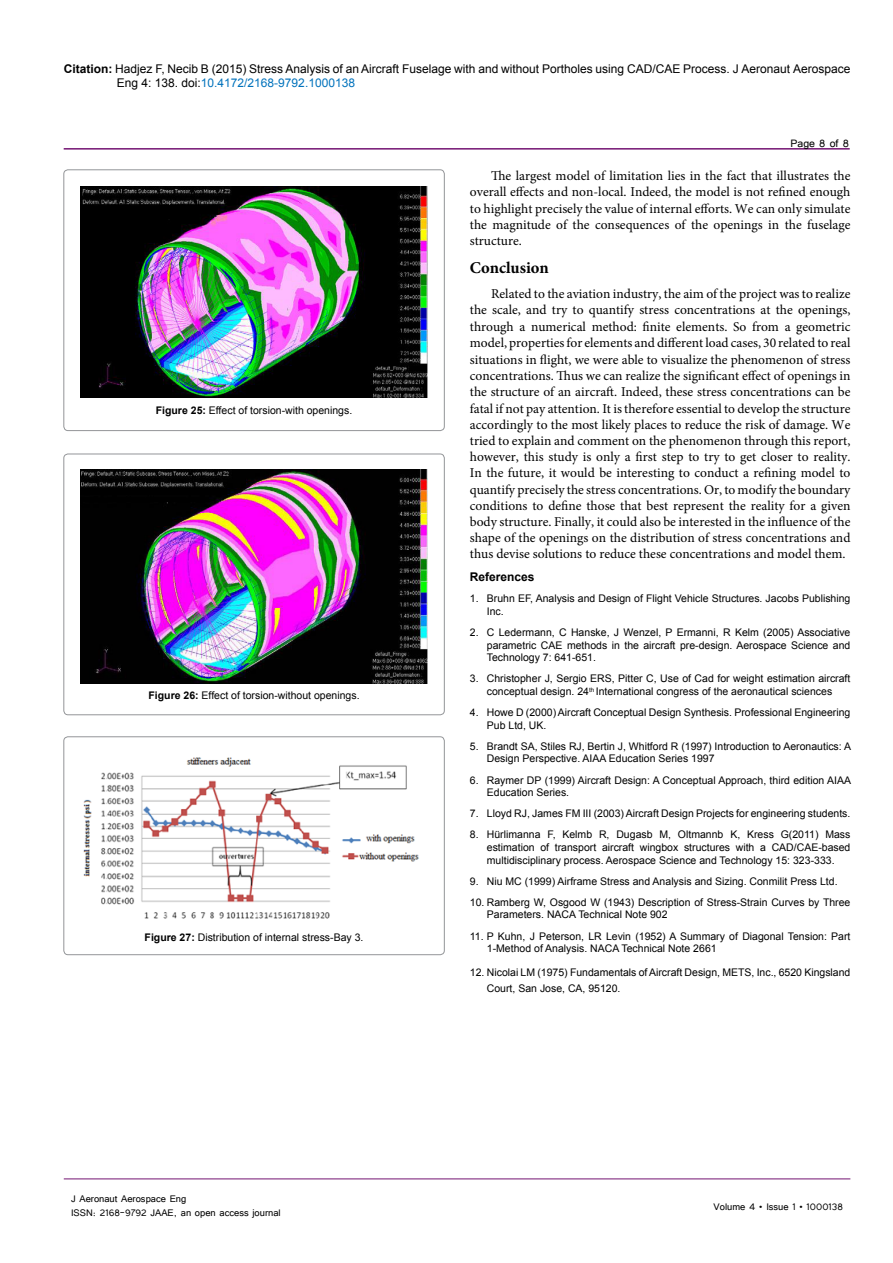
<style>
.page{position:relative;width:893px;height:1263px;background:#fff}
.page>*{position:absolute;margin:0;border:0;box-sizing:border-box;transform-origin:0 0}
.t1{font:700 16.5px "Minion Pro";color:#000}
.t2{font:13.5px/16.2px "Minion Pro";color:#000;text-align:justify}
.t3{font:13.5px "Tunga";color:#000}
.t4{font:12px/14.4px "Arial";color:#000}
.t5{font:12px/14.4px "Tunga";color:#000}
.t6{font:700 12px "Arial";color:#000}
.t7{font:10.5px/12.6px "Arial";color:#000}
.s1{font-weight:700}
.s2{color:#0072bc}
</style>
<div class="page">
<hr style="left:64px;top:148px;width:786px;height:2px;background:#741472">
<hr style="left:64px;top:1179px;width:786px;height:1px;background:#741472">
<div style="left:64px;top:170px;width:380px;height:261px;border:1px solid #939598;border-radius:4px"></div>
<img style="left:81px;top:187px;width:346px;height:211px">
<div style="left:64px;top:454px;width:380px;height:261px;border:1px solid #939598;border-radius:4px"></div>
<img style="left:81px;top:469px;width:346px;height:214px">
<div style="left:64px;top:737px;width:380px;height:218px;border:1px solid #939598;border-radius:4px"></div>
<img style="left:83px;top:757px;width:336px;height:162px">
<p class="t4" style="left:117px;top:61px;width:735px;text-indent:-53px"><span class="s1">Citation:</span> Hadjez F, Necib B (2015) Stress Analysis of an Aircraft Fuselage with and without Portholes using CAD/CAE Process. J Aeronaut Aerospace<br>Eng 4: 138. doi:<span class="s2">10.4172/2168-9792.1000138</span></p>
<p class="t7" style="left:156px;top:404px;width:198px"><span class="s1">Figure 25:</span> Effect of torsion-with openings.</p>
<p class="t7" style="left:149px;top:689px;width:213px"><span class="s1">Figure 26:</span> Effect of torsion-without openings.</p>
<p class="t7" style="left:145px;top:931px;width:220px"><span class="s1">Figure 27:</span> Distribution of internal stress-Bay 3.</p>
<p class="t5" style="left:71px;top:1190px;width:211px">J Aeronaut Aerospace Eng<br>ISSN: 2168-9792 JAAE, an open access journal</p>
<p class="t3" style="left:790px;top:135px;width:60px">Page 8 of 8</p>
<p class="t2" style="left:470px;top:167px;width:382px;text-indent:21px">The largest model of limitation lies in the fact that illustrates the overall effects and non-local. Indeed, the model is not refined enough to highlight precisely the value of internal efforts. We can only simulate the magnitude of the consequences of the openings in the fuselage structure.</p>
<h1 class="t1" style="left:470px;top:256px;width:81px">Conclusion</h1>
<p class="t2" style="left:470px;top:286px;width:382px;text-indent:21px">Related to the aviation industry, the aim of the project was to realize the scale, and try to quantify stress concentrations at the openings, through a numerical method: finite elements. So from a geometric model, properties for elements and different load cases, 30 related to real situations in flight, we were able to visualize the phenomenon of stress concentrations. Thus we can realize the significant effect of openings in the structure of an aircraft. Indeed, these stress concentrations can be fatal if not pay attention. It is therefore essential to develop the structure accordingly to the most likely places to reduce the risk of damage. We tried to explain and comment on the phenomenon through this report, however, this study is only a first step to try to get closer to reality.<br>In the future, it would be interesting to conduct a refining model to quantify precisely the stress concentrations. Or, to modify the boundary conditions to define those that best represent the reality for a given body structure. Finally, it could also be interested in the influence of the shape of the openings on the distribution of stress concentrations and thus devise solutions to reduce these concentrations and model them.</p>
<p class="t6" style="left:470px;top:569px;width:66px">References</p>
<p class="t7" style="left:487px;top:592px;width:365px;text-indent:-17px">1. Bruhn EF, Analysis and Design of Flight Vehicle Structures. Jacobs Publishing<br>Inc.</p>
<p class="t7" style="left:487px;top:626px;width:365px;text-align:justify;text-indent:-17px">2. C Ledermann, C Hanske, J Wenzel, P Ermanni, R Kelm (2005) Associative parametric CAE methods in the aircraft pre-design. Aerospace Science and Technology 7: 641-651.</p>
<p class="t7" style="left:470px;top:673px;width:382px;text-align:center">3. Christopher J, Sergio ERS, Pitter C, Use of Cad for weight estimation aircraft conceptual design. 24<sup>th</sup> International congress of the aeronautical sciences</p>
<p class="t7" style="left:487px;top:706px;width:365px;text-indent:-17px">4. Howe D (2000) Aircraft Conceptual Design Synthesis. Professional Engineering<br>Pub Ltd, UK.</p>
<p class="t7" style="left:487px;top:740px;width:366px;text-indent:-17px">5. Brandt SA, Stiles RJ, Bertin J, Whitford R (1997) Introduction to Aeronautics: A<br>Design Perspective. AIAA Education Series 1997</p>
<p class="t7" style="left:487px;top:774px;width:366px;text-indent:-17px">6. Raymer DP (1999) Aircraft Design: A Conceptual Approach, third edition AIAA<br>Education Series.</p>
<p class="t7" style="left:470px;top:807px;width:382px">7. Lloyd RJ, James FM III (2003) Aircraft Design Projects for engineering students.</p>
<p class="t7" style="left:487px;top:828px;width:365px;text-align:justify;text-indent:-17px">8. Hürlimanna F, Kelmb R, Dugasb M, Oltmannb K, Kress G(2011) Mass estimation of transport aircraft wingbox structures with a CAD/CAE-based multidisciplinary process. Aerospace Science and Technology 15: 323-333.</p>
<p class="t7" style="left:470px;top:875px;width:369px">9. Niu MC (1999) Airframe Stress and Analysis and Sizing. Conmilit Press Ltd.</p>
<p class="t7" style="left:487px;top:896px;width:365px;text-indent:-17px">10. Ramberg W, Osgood W (1943) Description of Stress-Strain Curves by Three<br>Parameters. NACA Technical Note 902</p>
<p class="t7" style="left:487px;top:930px;width:365px;text-indent:-17px">11. P Kuhn, J Peterson, LR Levin (1952) A Summary of Diagonal Tension: Part<br>1-Method of Analysis. NACA Technical Note 2661</p>
<p class="t7" style="left:487px;top:965px;width:365px;line-height:15.8px;text-indent:-17px">12. Nicolai LM (1975) Fundamentals of Aircraft Design, METS, Inc., 6520 Kingsland<br>Court, San Jose, CA, 95120.</p>
<p class="t5" style="left:714px;top:1199px;width:131px">Volume 4 • Issue 1 • 1000138</p>
</div>
